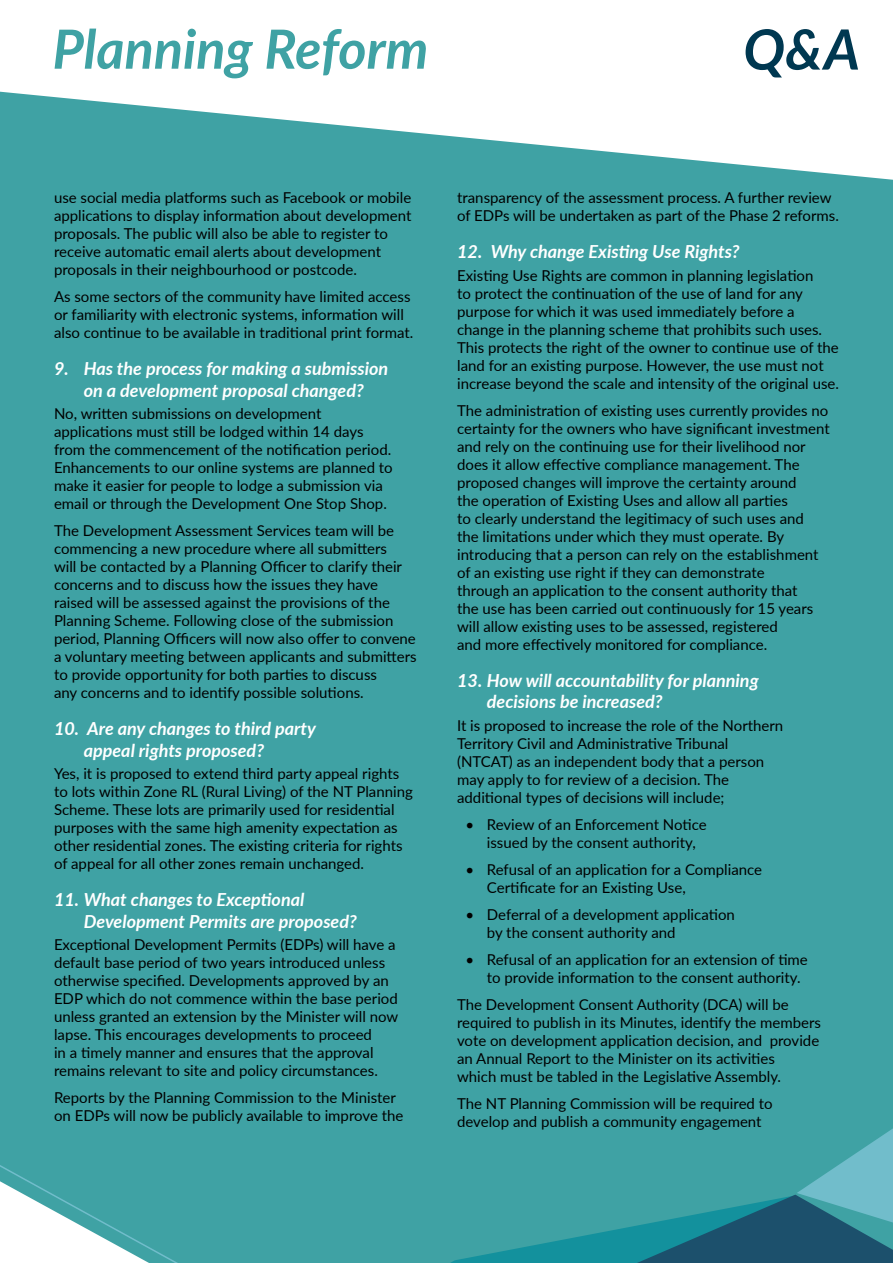
<style>
.page{position:relative;width:893px;height:1263px;background:#fff}
.page>*{position:absolute;margin:0;border:0;box-sizing:border-box;transform-origin:0 0}
.t1{font:italic 700 55.5px "Lato";color:#003851}
.t2{font:italic 700 54px "Lato";color:#3fa2a4}
.t3{font:italic 700 18px/21.6px "Lato";color:#fff}
.t4{font:15px/18px "Lato";color:#000}
</style>
<div class="page">
<div style="left:0;top:65px;width:893px;height:1198px;background:#3fa2a4"></div>
<svg style="left:450px;top:1128px;width:443px;height:135px"></svg>
<svg style="left:0;top:65px;width:893px;height:115px;fill:#fff"></svg>
<svg style="left:0;top:1165px;width:178px;height:98px"></svg>
<h2 class="t2" style="left:52px;top:9px;width:377px">Planning Reform</h2>
<h1 class="t1" style="left:743px;top:9px;width:118px">Q&amp;A</h1>
<p class="t4" style="left:54px;top:188px;width:359px">use social media platforms such as Facebook or mobile applications to display information about development proposals. The public will also be able to register to receive automatic email alerts about development proposals in their neighbourhood or postcode.</p>
<p class="t4" style="left:54px;top:287px;width:361px">As some sectors of the community have limited access or familiarity with electronic systems, information will also continue to be available in traditional print format.</p>
<p class="t3" style="left:54px;top:357px;width:336px;text-align:center">9. Has the process for making a submission on a development proposal changed?</p>
<p class="t4" style="left:54px;top:404px;width:340px">No, written submissions on development applications must still be lodged within 14 days from the commencement of the notification period.<br>Enhancements to our online systems are planned to make it easier for people to lodge a submission via email or through the Development One Stop Shop.</p>
<p class="t4" style="left:54px;top:521px;width:364px">The Development Assessment Services team will be commencing a new procedure where all submitters<br>will be contacted by a Planning Officer to clarify their concerns and to discuss how the issues they have raised will be assessed against the provisions of the Planning Scheme. Following close of the submission period, Planning Officers will now also offer to convene a voluntary meeting between applicants and submitters to provide opportunity for both parties to discuss<br>any concerns and to identify possible solutions.</p>
<p class="t3" style="left:84px;top:717px;width:234px;text-indent:-30px">10. Are any changes to third party appeal rights proposed?</p>
<p class="t4" style="left:54px;top:764px;width:360px">Yes, it is proposed to extend third party appeal rights to lots within Zone RL (Rural Living) of the NT Planning Scheme. These lots are primarily used for residential purposes with the same high amenity expectation as other residential zones. The existing criteria for rights of appeal for all other zones remain unchanged.</p>
<p class="t3" style="left:84px;top:888px;width:275px;text-indent:-30px">11. What changes to Exceptional<br>Development Permits are proposed?</p>
<p class="t4" style="left:54px;top:935px;width:346px">Exceptional Development Permits (EDPs) will have a default base period of two years introduced unless otherwise specified. Developments approved by an EDP which do not commence within the base period unless granted an extension by the Minister will now lapse. This encourages developments to proceed<br>in a timely manner and ensures that the approval remains relevant to site and policy circumstances.</p>
<p class="t4" style="left:54px;top:1088px;width:351px">Reports by the Planning Commission to the Minister on EDPs will now be publicly available to improve the</p>
<p class="t4" style="left:457px;top:188px;width:383px">transparency of the assessment process. A further review of EDPs will be undertaken as part of the Phase 2 reforms.</p>
<p class="t3" style="left:457px;top:240px;width:284px">12. Why change Existing Use Rights?</p>
<p class="t4" style="left:457px;top:266px;width:383px">Existing Use Rights are common in planning legislation<br>to protect the continuation of the use of land for any purpose for which it was used immediately before a change in the planning scheme that prohibits such uses.<br>This protects the right of the owner to continue use of the land for an existing purpose. However, the use must not increase beyond the scale and intensity of the original use.</p>
<p class="t4" style="left:457px;top:401px;width:374px">The administration of existing uses currently provides no certainty for the owners who have significant investment and rely on the continuing use for their livelihood nor does it allow effective compliance management. The proposed changes will improve the certainty around<br>the operation of Existing Uses and allow all parties<br>to clearly understand the legitimacy of such uses and<br>the limitations under which they must operate. By introducing that a person can rely on the establishment of an existing use right if they can demonstrate<br>through an application to the consent authority that<br>the use has been carried out continuously for 15 years will allow existing uses to be assessed, registered<br>and more effectively monitored for compliance.</p>
<p class="t3" style="left:487px;top:668px;width:273px;text-indent:-30px">13. How will accountability for planning decisions be increased?</p>
<p class="t4" style="left:457px;top:715px;width:328px">It is proposed to increase the role of the Northern Territory Civil and Administrative Tribunal (NTCAT) as an independent body that a person may apply to for review of a decision. The additional types of decisions will include;</p>
<p class="t4" style="left:487px;top:814px;width:221px;text-indent:-21px">• Review of an Enforcement Notice issued by the consent authority,</p>
<p class="t4" style="left:487px;top:859px;width:277px;text-indent:-21px">• Refusal of an application for a Compliance<br>Certificate for an Existing Use,</p>
<p class="t4" style="left:487px;top:904px;width:250px;text-indent:-21px">• Deferral of a development application by the consent authority and</p>
<p class="t4" style="left:487px;top:949px;width:322px;text-indent:-21px">• Refusal of an application for an extension of time to provide information to the consent authority.</p>
<p class="t4" style="left:457px;top:994px;width:365px">The Development Consent Authority (DCA) will be required to publish in its Minutes, identify the members vote on development application decision, and provide an Annual Report to the Minister on its activities<br>which must be tabled in the Legislative Assembly.</p>
<p class="t4" style="left:457px;top:1093px;width:317px">The NT Planning Commission will be required to develop and publish a community engagement</p>
</div>
